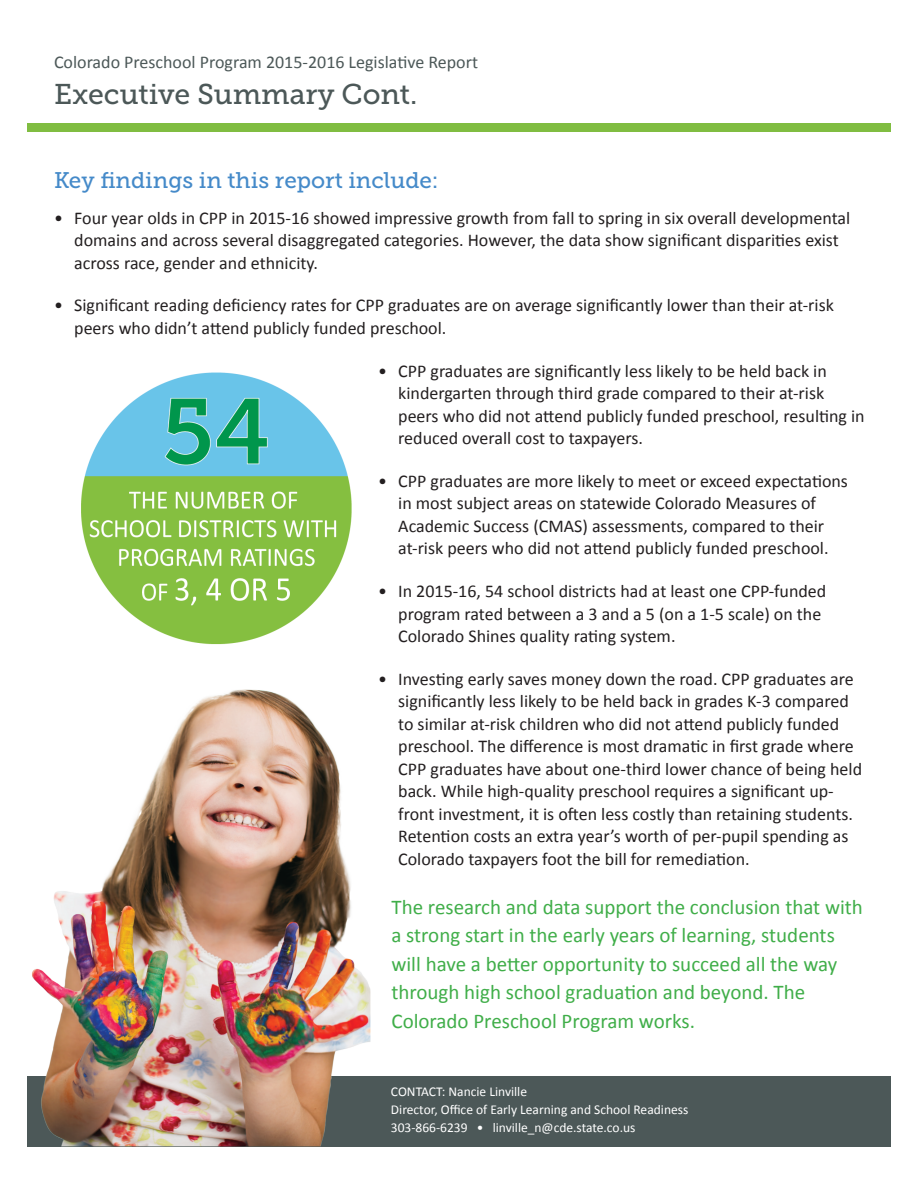
<style>
.page{position:relative;width:918px;height:1188px;background:#fff}
.page>*{position:absolute;margin:0;border:0;box-sizing:border-box;transform-origin:0 0}
.t1{font:28.5px "Museo Slab 500";color:#4c5858}
.t2{font:22.5px "Museo Slab 500";color:#458ac9}
.t3{font:21px/28.5px "Calibri";color:#40ae49}
.t4{font:18px/22.5px "Calibri";color:#231f20}
.t5{font:18px "Calibri";color:#4c5858}
.t6{font:13.5px "Calibri";color:#fff}
</style>
<div class="page">
<div style="left:27px;top:1076px;width:864px;height:70px;background:#4c5858"></div>
<div style="left:27px;top:123px;width:864px;height:9px;background:#80bd41"></div>
<img style="left:32px;top:690px;width:338px;height:456px">
<img style="left:81px;top:372px;width:271px;height:273px">
<p class="t5" style="left:54px;top:50px;width:426px">Colorado Preschool Program 2015-2016 Legislative Report</p>
<p class="t1" style="left:54px;top:78px;width:365px">Executive Summary Cont.</p>
<p class="t2" style="left:54px;top:167px;width:386px">Key findings in this report include:</p>
<p class="t4" style="left:74px;top:206px;width:778px;text-indent:-20px">• Four year olds in CPP in 2015-16 showed impressive growth from fall to spring in six overall developmental domains and across several disaggregated categories. However, the data show significant disparities exist across race, gender and ethnicity.</p>
<p class="t4" style="left:74px;top:294px;width:761px;text-indent:-20px">• Significant reading deficiency rates for CPP graduates are on average significantly lower than their at-risk peers who didn’t attend publicly funded preschool.</p>
<p class="t4" style="left:398px;top:359px;width:468px;text-indent:-20px">• CPP graduates are significantly less likely to be held back in kindergarten through third grade compared to their at-risk peers who did not attend publicly funded preschool, resulting in reduced overall cost to taxpayers.</p>
<p class="t4" style="left:398px;top:470px;width:451px;text-indent:-20px">• CPP graduates are more likely to meet or exceed expectations in most subject areas on statewide Colorado Measures of Academic Success (CMAS) assessments, compared to their at-risk peers who did not attend publicly funded preschool.</p>
<p class="t4" style="left:398px;top:580px;width:430px;text-indent:-20px">• In 2015-16, 54 school districts had at least one CPP-funded program rated between a 3 and a 5 (on a 1-5 scale) on the<br>Colorado Shines quality rating system.</p>
<p class="t4" style="left:398px;top:668px;width:465px;text-indent:-20px">• Investing early saves money down the road. CPP graduates are significantly less likely to be held back in grades K-3 compared to similar at-risk children who did not attend publicly funded preschool. The difference is most dramatic in first grade where CPP graduates have about one-third lower chance of being held back. While high-quality preschool requires a significant up&shy;front investment, it is often less costly than retaining students.<br>Retention costs an extra year’s worth of per-pupil spending as Colorado taxpayers foot the bill for remediation.</p>
<p class="t3" style="left:392px;top:892px;width:473px">The research and data support the conclusion that with a strong start in the early years of learning, students will have a better opportunity to succeed all the way through high school graduation and beyond. The Colorado Preschool Program works.</p>
<p class="t6" style="left:391px;top:1083px;width:138px">CONTACT: Nancie Linville</p>
<p class="t6" style="left:391px;top:1101px;width:299px">Director, Office of Early Learning and School Readiness</p>
<p class="t6" style="left:391px;top:1119px;width:246px">303-866-6239 • linville_n@cde.state.co.us</p>
</div>
